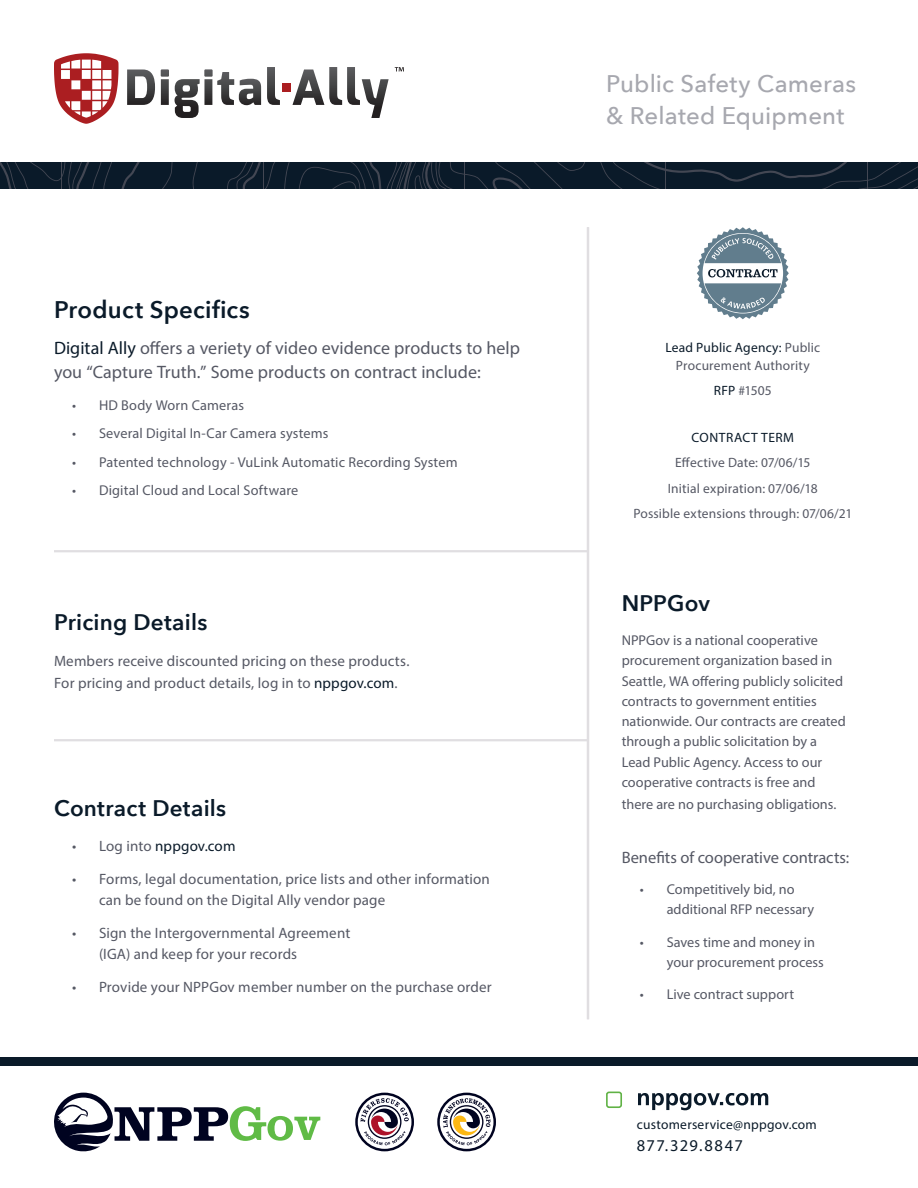
<style>
.page{position:relative;width:918px;height:1188px;background:#fff}
.page>*{position:absolute;margin:0;border:0;box-sizing:border-box;transform-origin:0 0}
.t1{font:500 24px/31.5px "Avenir Next";letter-spacing:.005em;color:#a7a8af}
.Header1{font:600 24px "Avenir Next";letter-spacing:.01em;color:#0a1a29}
.Header2{font:600 22.5px "Avenir Next";letter-spacing:.01em;color:#0a1a29}
.body_ProductSpecific{font:18px/24px "Myriad Pro";letter-spacing:.005em;color:#555864}
.t2{font:16.5px "Myriad Pro";color:#555864}
.t3{font:16.5px "Myriad Pro";letter-spacing:.085em;color:#0a1a29}
.body_PricingDetails{font:15px/21px "Myriad Pro";letter-spacing:.01em;color:#555864}
.t4{font:15px "Myriad Pro";letter-spacing:.005em;color:#0a1a29}
.t5{font:14.25px/20.2px "Myriad Pro";letter-spacing:.005em;color:#555864}
.t6{font:13.5px/18px "Myriad Pro";letter-spacing:.01em;color:#555864;text-align:center}
.t7{font:13.5px "Myriad Pro";letter-spacing:.02em;color:#0a1a29}
.t8{font:13.5px "Myriad Pro";letter-spacing:.04em;color:#0a1a29}
.s1{color:#0a1a29}
.s2{color:#555864}
</style>
<div class="page">
<svg style="left:54px;top:1093px;width:266px;height:58px"></svg>
<svg style="left:355px;top:1093px;width:59px;height:58px"></svg>
<svg style="left:437px;top:1093px;width:59px;height:58px"></svg>
<svg style="left:0;top:162px;width:918px;height:27px;background:#0e1d2c"></svg>
<div style="left:0;top:1058px;width:918px;height:8px;background:#0a1a29"></div>
<svg style="left:638px;top:1093px;width:130px;height:17px"></svg>
<div style="left:606px;top:1092px;width:16px;height:16px;border:2px solid #60b245;border-radius:2px"></div>
<hr style="left:587px;top:227px;width:2px;height:792px;background:#e0dee1">
<svg style="left:697px;top:227px;width:92px;height:92px"></svg>
<svg style="left:127px;top:69px;width:28px;height:36px"></svg>
<svg style="left:161px;top:69px;width:8px;height:36px"></svg>
<svg style="left:175px;top:69px;width:86px;height:49px"></svg>
<svg style="left:267px;top:67px;width:13px;height:38px"></svg>
<svg style="left:292px;top:67px;width:97px;height:51px"></svg>
<div style="left:283px;top:83px;width:8px;height:8px;background:#ab1e21"></div>
<svg style="left:54px;top:53px;width:65px;height:71px"></svg>
<svg style="left:395px;top:67px;width:9px;height:4px"></svg>
<hr style="left:54px;top:550px;width:534px;height:2px;background:#e0dee1">
<hr style="left:54px;top:739px;width:534px;height:2px;background:#e0dee1">
<p class="Header1" style="left:54px;top:289px;width:197px">Product Specifics</p>
<p class="body_ProductSpecific" style="left:54px;top:336px;width:468px"><span class="s1">Digital Ally</span> offers a veriety of video evidence products to help you “Capture Truth.” Some products on contract include:</p>
<p class="t5" style="left:72px;top:395px;width:174px">• HD Body Worn Cameras</p>
<p class="t5" style="left:72px;top:423px;width:258px">• Several Digital In-Car Camera systems</p>
<p class="t5" style="left:72px;top:452px;width:387px">• Patented technology - VuLink Automatic Recording System</p>
<p class="t5" style="left:72px;top:480px;width:228px">• Digital Cloud and Local Software</p>
<p class="Header2" style="left:54px;top:602px;width:155px">Pricing Details</p>
<p class="body_PricingDetails" style="left:54px;top:649px;width:357px;line-height:22.5px">Members receive discounted pricing on these products.<br>For pricing and product details, log in to <span class="s1">nppgov.com</span>.</p>
<p class="Header2" style="left:54px;top:789px;width:174px">Contract Details</p>
<p class="t4" style="left:72px;top:836px;width:165px"><span class="s2">• Log into</span> nppgov.com</p>
<p class="body_PricingDetails" style="left:99px;top:868px;width:392px;text-indent:-27px">• Forms, legal documentation, price lists and other information can be found on the Digital Ally vendor page</p>
<p class="body_PricingDetails" style="left:99px;top:922px;width:253px;text-indent:-27px">• Sign the Intergovernmental Agreement (IGA) and keep for your records</p>
<p class="body_PricingDetails" style="left:72px;top:976px;width:421px">• Provide your NPPGov member number on the purchase order</p>
<p class="t1" style="left:606px;top:67px;width:252px">Public Safety Cameras &amp; Related Equipment</p>
<p class="t6" style="left:665px;top:338px;width:156px"><span class="s1">Lead Public Agency:</span> Public<br>Procurement Authority</p>
<p class="t6" style="left:714px;top:382px;width:59px"><span class="s1">RFP</span> #1505</p>
<p class="t8" style="left:692px;top:429px;width:104px">CONTRACT TERM</p>
<p class="t6" style="left:675px;top:453px;width:137px">Effective Date: 07/06/15</p>
<p class="t6" style="left:668px;top:479px;width:152px">Initial expiration: 07/06/18</p>
<p class="t6" style="left:633px;top:504px;width:221px">Possible extensions through: 07/06/21</p>
<h2 class="Header2" style="left:622px;top:584px;width:90px">NPPGov</h2>
<p class="t5" style="left:622px;top:630px;width:226px">NPPGov is a national cooperative procurement organization based in Seattle, WA offering publicly solicited contracts to government entities nationwide. Our contracts are created through a public solicitation by a Lead Public Agency. Access to our cooperative contracts is free and</p>
<p class="t5" style="left:622px;top:794px;width:216px">there are no purchasing obligations.</p>
<p class="t2" style="left:622px;top:848px;width:229px">Benefits of cooperative contracts:</p>
<p class="t5" style="left:667px;top:879px;width:149px;text-indent:-27px">• Competitively bid, no additional RFP necessary</p>
<p class="t5" style="left:667px;top:931px;width:159px;text-indent:-27px">• Saves time and money in your procurement process</p>
<p class="t5" style="left:640px;top:984px;width:156px">• Live contract support</p>
<p class="t7" style="left:637px;top:1116px;width:182px">customerservice@nppgov.com</p>
<p class="t3" style="left:637px;top:1136px;width:108px">877.329.8847</p>
</div>
